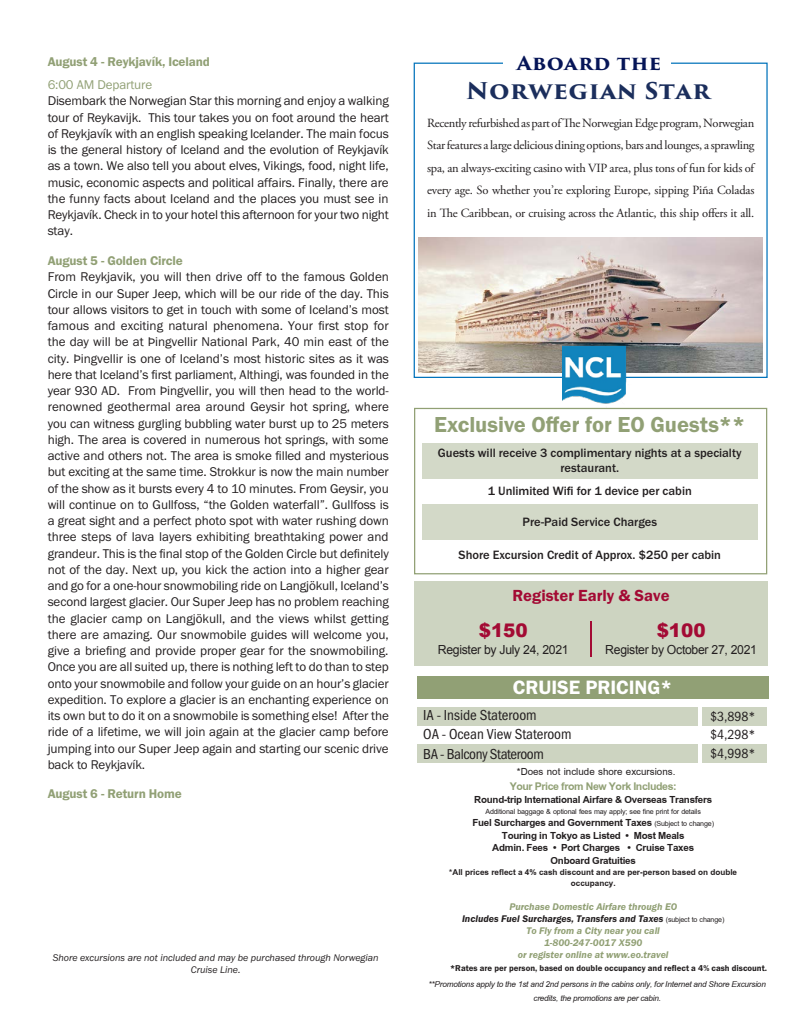
<style>
.page{position:relative;width:810px;height:1035px;background:#fff}
.page>*{position:absolute;margin:0;border:0;box-sizing:border-box;transform-origin:0 0}
.t1{font:22.5px "Franklin Gothic URW Dem";color:#91a075}
.t2{font:700 22.5px "Trajan Pro 3";letter-spacing:.02em;color:#1b2e5c;scale:1.06 1}
.t3{font:20px "Franklin Gothic URW Dem";color:#fff}
.t4{font:700 18.75px "Trajan Pro 3";letter-spacing:.02em;color:#061557;scale:1.06 1}
.t5{font:900 18.75px "Arial";color:#a30a34}
.t6{font:16.62px "Franklin Gothic URW Dem";color:#a30a34}
.t7{font:700 16.25px "Browallia New";letter-spacing:-.025em;color:#91a075}
.t8{font:700 15px/12.5px "Browallia New";letter-spacing:-.015em;color:#231f20;text-align:center}
.t9{font:15px/19.4px "Franklin Gothic URW Con Boo";color:#231f20}
.t10{font:15px "Browallia New";color:#231f20}
.t11{font:13.75px/18.8px "Franklin Gothic URW Con Boo";color:#231f20;text-align:justify}
.t12{font:13.12px/16.2px "Franklin Gothic URW Boo";letter-spacing:-.01em;color:#231f20;text-align:justify}
.t13{font:13.12px "Franklin Gothic URW Dem";letter-spacing:-.01em;color:#91a075}
.t14{font:13.12px "Franklin Gothic URW Boo";letter-spacing:-.01em;color:#91a075}
.t15{font:12.5px/22.5px "Adobe Garamond Pro";letter-spacing:-.015em;color:#231f20;text-align:justify}
.t16{font:500 12.5px/15px "Franklin Gothic URW";color:#231f20;text-align:center}
.t17{font:italic 12.5px/14px "Browallia New";letter-spacing:-.015em;color:#231f20;text-align:center}
.t18{font:700 12.5px/11.2px "Browallia New";color:#231f20;text-align:center}
.t19{font:12.5px "Arial";letter-spacing:-.025em;color:#231f20}
.t20{font:10.88px "Browallia New";letter-spacing:-.015em;color:#231f20}
.t21{font:10px/12px "Franklin Gothic URW Dem Ita";color:#91a075;text-align:center}
.t22{font:10px/12px "Franklin Gothic URW Boo Ita";color:#231f20;text-align:center}
.t23{font:8.75px "Franklin Gothic URW Dem";color:#231f20}
.s1{font-weight:400;font-size:10.88px}
.s2{color:#231f20}
.s3{font-family:"Browallia New";font-size:10.88px;color:#231f20}
</style>
<div class="page">
<div style="left:418px;top:707px;width:349px;height:18px;background:#cdd4c1"></div>
<div style="left:417px;top:676px;width:351px;height:23px;background:#91a075"></div>
<div style="left:418px;top:745px;width:349px;height:18px;background:#cdd4c1"></div>
<div style="left:414px;top:581px;width:354px;height:85px;background:#cdd4c1"></div>
<hr style="left:698px;top:704px;width:4px;height:66px;background:#fff">
<img style="left:419px;top:238px;width:344px;height:135px">
<img style="left:562px;top:342px;width:69px;height:62px">
<div style="left:414px;top:408px;width:353px;height:166px;background:#fff;border:1px solid #91a074"></div>
<div style="left:422px;top:443px;width:336px;height:36px;background:#d3d9c8"></div>
<div style="left:422px;top:504px;width:336px;height:36px;background:#d3d9c8"></div>
<hr style="left:590px;top:621px;width:2px;height:36px;background:#a30a34">
<p class="t13" style="left:48px;top:53px;width:164px">August 4 - Reykjavík, Iceland</p>
<p class="t14" style="left:48px;top:76px;width:106px">6:00 AM Departure</p>
<p class="t12" style="left:48px;top:93px;width:343px">Disembark the Norwegian Star this morning and enjoy a walking tour of Reykavijk. This tour takes you on foot around the heart of Reykjavík with an english speaking Icelander. The main focus is the general history of Iceland and the evolution of Reykjavík as a town. We also tell you about elves, Vikings, food, night life, music, economic aspects and political affairs. Finally, there are the funny facts about Iceland and the places you must see in Reykjavík. Check in to your hotel this afternoon for your two night stay.</p>
<p class="t13" style="left:48px;top:252px;width:137px">August 5 - Golden Circle</p>
<p class="t12" style="left:48px;top:269px;width:343px">From Reykjavik, you will then drive off to the famous Golden Circle in our Super Jeep, which will be our ride of the day. This tour allows visitors to get in touch with some of Iceland’s most famous and exciting natural phenomena. Your first stop for the day will be at Þingvellir National Park, 40 min east of the city. Þingvellir is one of Iceland’s most historic sites as it was here that Iceland’s first parliament, Althingi, was founded in the year 930 AD. From Þingvellir, you will then head to the world&shy;renowned geothermal area around Geysir hot spring, where you can witness gurgling bubbling water burst up to 25 meters high. The area is covered in numerous hot springs, with some active and others not. The area is smoke filled and mysterious but exciting at the same time. Strokkur is now the main number of the show as it bursts every 4 to 10 minutes. From Geysir, you will continue on to Gullfoss, “the Golden waterfall”. Gullfoss is a great sight and a perfect photo spot with water rushing down three steps of lava layers exhibiting breathtaking power and grandeur. This is the final stop of the Golden Circle but definitely not of the day. Next up, you kick the action into a higher gear and go for a one-hour snowmobiling ride on Langjökull, Iceland’s second largest glacier. Our Super Jeep has no problem reaching the glacier camp on Langjökull, and the views whilst getting there are amazing. Our snowmobile guides will welcome you, give a briefing and provide proper gear for the snowmobiling.<br>Once you are all suited up, there is nothing left to do than to step onto your snowmobile and follow your guide on an hour’s glacier expedition. To explore a glacier is an enchanting experience on its own but to do it on a snowmobile is something else! After the ride of a lifetime, we will join again at the glacier camp before jumping into our Super Jeep again and starting our scenic drive back to Reykjavík.</p>
<p class="t13" style="left:48px;top:786px;width:136px">August 6 - Return Home</p>
<p class="t22" style="left:53px;top:951px;width:327px">Shore excursions are not included and may be purchased through Norwegian<br>Cruise Line.</p>
<h3 class="t4" style="left:517px;top:49px;width:138px">Aboard the</h3>
<h1 class="t2" style="left:466px;top:74px;width:232px">Norwegian Star</h1>
<p class="t15" style="left:427px;top:112px;width:329px">Recently refurbished as part of The Norwegian Edge program, Norwegian Star features a large delicious dining options, bars and lounges, a sprawling spa, an always-exciting casino with VIP area, plus tons of fun for kids of every age. So whether you’re exploring Europe, sipping Piña Coladas in The Caribbean, or cruising across the Atlantic, this ship offers it all.</p>
<h1 class="t1" style="left:434px;top:411px;width:313px">Exclusive Offer for EO Guests**</h1>
<p class="t16" style="left:438px;top:445px;width:305px">Guests will receive 3 complimentary nights at a specialty restaurant.</p>
<p class="t16" style="left:488px;top:483px;width:206px">1 Unlimited Wifi for 1 device per cabin</p>
<p class="t16" style="left:523px;top:514px;width:136px">Pre-Paid Service Charges</p>
<p class="t16" style="left:459px;top:547px;width:264px">Shore Excursion Credit of Approx. $250 per cabin</p>
<p class="t6" style="left:512px;top:586px;width:159px">Register Early &amp; Save</p>
<h3 class="t5" style="left:657px;top:617px;width:51px">$100</h3>
<p class="t19" style="left:605px;top:641px;width:153px">Register by October 27, 2021</p>
<h3 class="t5" style="left:479px;top:617px;width:51px">$150</h3>
<p class="t19" style="left:438px;top:641px;width:132px">Register by July 24, 2021</p>
<h2 class="t3" style="left:513px;top:675px;width:161px">CRUISE PRICING*</h2>
<p class="t9" style="left:423px;top:705px;width:150px">IA - Inside Stateroom<br>OA - Ocean View Stateroom<br>BA - Balcony Stateroom</p>
<p class="t11" style="left:710px;top:707px;width:47px">$3,898* $4,298* $4,998*</p>
<p class="t10" style="left:517px;top:762px;width:160px">*Does not include shore excursions.</p>
<p class="t7" style="left:510px;top:776px;width:168px">Your Price from New York Includes:</p>
<p class="t8" style="left:474px;top:793px;width:239px">Round-trip International Airfare &amp; Overseas Transfers</p>
<p class="t20" style="left:485px;top:804px;width:217px">Additional baggage &amp; optional fees may apply; see fine print for details</p>
<p class="t8" style="left:472px;top:817px;width:243px">Fuel Surcharges and Government Taxes <span class="s1">(Subject to change)<br></span>Touring in Tokyo as Listed • Most Meals<br>Admin. Fees • Port Charges • Cruise Taxes Onboard Gratuities</p>
<p class="t18" style="left:449px;top:867px;width:289px">*All prices reflect a 4% cash discount and are per-person based on double occupancy.</p>
<p class="t21" style="left:462px;top:900px;width:264px">Purchase Domestic Airfare through EO<br><span class="s2">Includes Fuel Surcharges, Transfers and Taxes</span> <span class="s3">(subject to change)<br></span>To Fly from a City near you call<br>1-800-247-0017 X590<br>or register online at www.eo.travel</p>
<p class="t23" style="left:450px;top:962px;width:318px">*Rates are per person, based on double occupancy and reflect a 4% cash discount.</p>
<p class="t17" style="left:429px;top:977px;width:339px">**Promotions apply to the 1st and 2nd persons in the cabins only, for Internet and Shore Excursion credits, the promotions are per cabin.</p>
</div>
